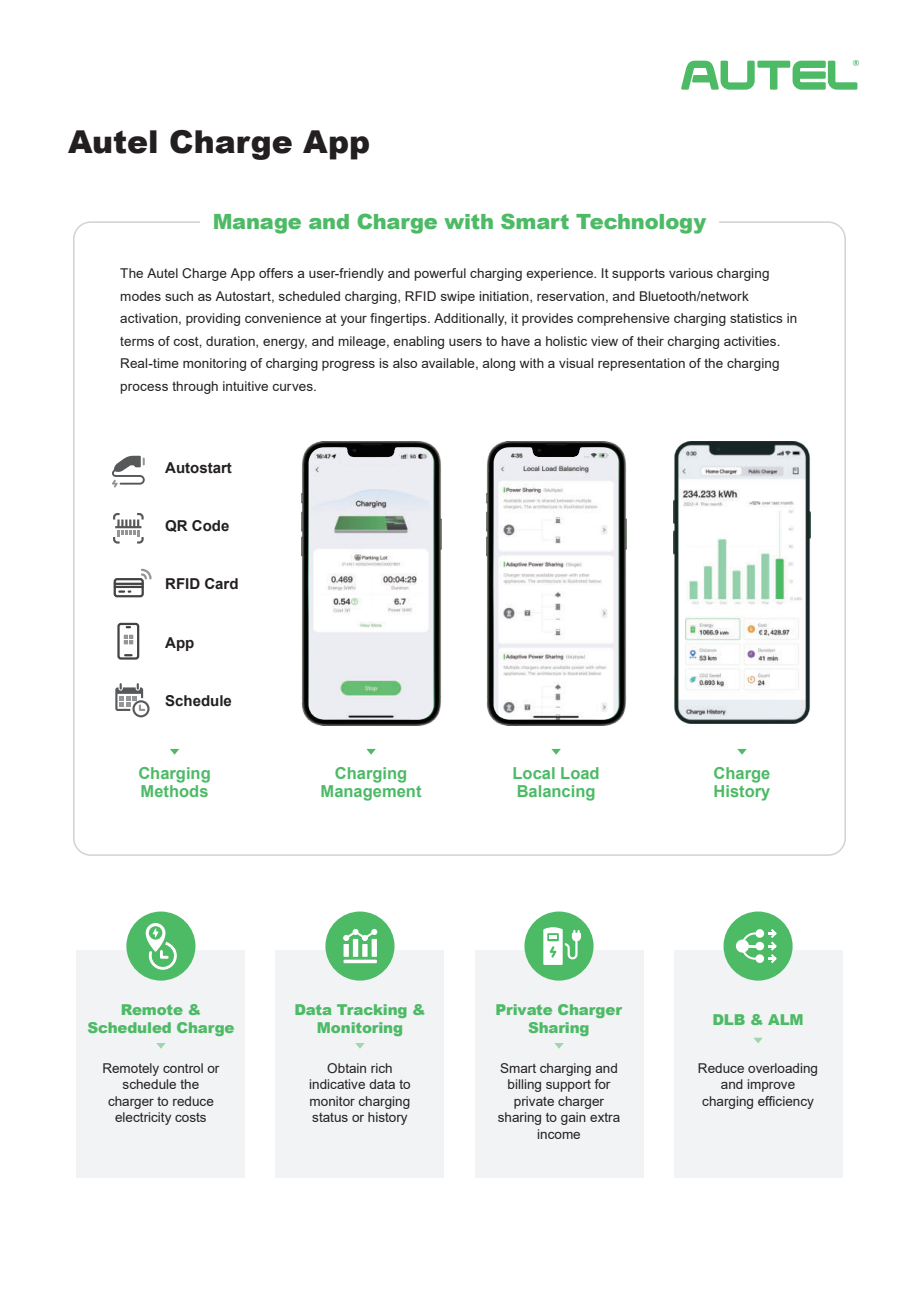
<style>
.page{position:relative;width:919px;height:1289px;background:#fff}
.page>*{position:absolute;margin:0;border:0;box-sizing:border-box;transform-origin:0 0}
.t1{font:900 31.5px "Arial";color:#231f20}
.t2{font:900 21px "Arial";letter-spacing:-.01em;color:#4dba66}
.t3{font:700 16.5px/18px "Arial";color:#4dba66}
.t4{font:900 15px/18px "Arial";letter-spacing:-.01em;color:#4dba66;text-align:center}
.t5{font:700 15px "Arial";color:#231f20}
.t6{font:13.5px/16.5px "Arial";letter-spacing:.005em;color:#231f20;text-align:center}
</style>
<div class="page">
<img style="left:673px;top:441px;width:137px;height:283px">
<img style="left:301px;top:441px;width:140px;height:284px">
<img style="left:308px;top:447px;width:125px;height:272px">
<svg style="left:341px;top:450px;width:57px;height:13px"></svg>
<img style="left:486px;top:441px;width:140px;height:284px">
<img style="left:493px;top:447px;width:125px;height:272px">
<svg style="left:526px;top:450px;width:57px;height:13px"></svg>
<svg style="left:112px;top:456px;width:33px;height:31px"></svg>
<svg style="left:113px;top:513px;width:31px;height:30px"></svg>
<div style="left:114px;top:578px;width:30px;height:19px;border:2px solid #434345;border-radius:2px"></div>
<hr style="left:115px;top:582px;width:28px;height:3px;background:#434345">
<hr style="left:115px;top:586px;width:28px;height:2px;background:#434345">
<svg style="left:119px;top:590px;width:11px;height:2px"></svg>
<svg style="left:140px;top:568px;width:12px;height:12px"></svg>
<div style="left:117px;top:623px;width:22px;height:36px;border:2px solid #434345;border-radius:2px"></div>
<svg style="left:125px;top:654px;width:6px;height:2px"></svg>
<svg style="left:124px;top:634px;width:9px;height:10px"></svg>
<svg style="left:115px;top:683px;width:34px;height:34px"></svg>
<svg style="left:170px;top:749px;width:9px;height:5px"></svg>
<svg style="left:366px;top:749px;width:10px;height:5px"></svg>
<svg style="left:551px;top:749px;width:9px;height:5px"></svg>
<svg style="left:737px;top:749px;width:9px;height:5px"></svg>
<svg style="left:681px;top:60px;width:177px;height:30px"></svg>
<div style="left:77px;top:950px;width:168px;height:227px;background:#f2f3f4"></div>
<div style="left:126px;top:911px;width:69px;height:69px;background:#4dba66;border-radius:50%"></div>
<svg style="left:146px;top:923px;width:31px;height:47px"></svg>
<div style="left:276px;top:950px;width:168px;height:227px;background:#f2f3f4"></div>
<div style="left:475px;top:950px;width:168px;height:227px;background:#f2f3f4"></div>
<div style="left:674px;top:950px;width:168px;height:227px;background:#f2f3f4"></div>
<div style="left:524px;top:911px;width:69px;height:69px;background:#4dba66;border-radius:50%"></div>
<svg style="left:543px;top:927px;width:38px;height:37px"></svg>
<svg style="left:753px;top:1037px;width:9px;height:6px"></svg>
<svg style="left:554px;top:1043px;width:9px;height:5px"></svg>
<svg style="left:355px;top:1043px;width:9px;height:5px"></svg>
<svg style="left:156px;top:1043px;width:10px;height:5px"></svg>
<div style="left:325px;top:911px;width:69px;height:69px;background:#4dba66;border-radius:50%"></div>
<div style="left:343px;top:943px;width:6px;height:13px;background:#fff"></div>
<div style="left:353px;top:938px;width:5px;height:18px;background:#fff"></div>
<div style="left:362px;top:943px;width:5px;height:13px;background:#fff"></div>
<div style="left:371px;top:938px;width:6px;height:18px;background:#fff"></div>
<svg style="left:343px;top:928px;width:34px;height:13px"></svg>
<svg style="left:343px;top:959px;width:34px;height:4px"></svg>
<div style="left:723px;top:911px;width:69px;height:69px;background:#4dba66;border-radius:50%"></div>
<svg style="left:735px;top:939px;width:13px;height:13px"></svg>
<div style="left:755px;top:929px;width:9px;height:8px;background:#fff;border-radius:50%"></div>
<div style="left:755px;top:941px;width:9px;height:9px;background:#fff;border-radius:50%"></div>
<div style="left:755px;top:954px;width:9px;height:8px;background:#fff;border-radius:50%"></div>
<svg style="left:741px;top:932px;width:18px;height:27px"></svg>
<svg style="left:768px;top:929px;width:8px;height:34px"></svg>
<h1 class="t1" style="left:68px;top:130px;width:304px">Autel Charge App</h1>
<h2 class="t2" style="left:213px;top:213px;width:495px">Manage and Charge with Smart Technology</h2>
<p class="t6" style="left:120px;top:263px;width:678px;line-height:22.5px;text-align:left">The Autel Charge App offers a user-friendly and powerful charging experience. It supports various charging modes such as Autostart, scheduled charging, RFID swipe initiation, reservation, and Bluetooth/network activation, providing convenience at your fingertips. Additionally, it provides comprehensive charging statistics in terms of cost, duration, energy, and mileage, enabling users to have a holistic view of their charging activities.<br>Real-time monitoring of charging progress is also available, along with a visual representation of the charging process through intuitive curves.</p>
<p class="t5" style="left:165px;top:462px;width:68px">Autostart</p>
<p class="t5" style="left:165px;top:520px;width:66px">QR Code</p>
<p class="t5" style="left:165px;top:578px;width:75px">RFID Card</p>
<p class="t5" style="left:165px;top:636px;width:31px">App</p>
<p class="t5" style="left:165px;top:695px;width:68px">Schedule</p>
<p class="t3" style="left:138px;top:765px;width:74px">Charging<br>Methods</p>
<p class="t3" style="left:320px;top:765px;width:102px;text-align:center">Charging<br>Management</p>
<p class="t3" style="left:512px;top:765px;width:89px">Local Load<br>Balancing</p>
<p class="t3" style="left:713px;top:765px;width:58px">Charge<br>History</p>
<p class="t4" style="left:87px;top:1002px;width:149px">Remote &amp;<br>Scheduled Charge</p>
<p class="t6" style="left:102px;top:1060px;width:119px">Remotely control or schedule the charger to reduce electricity costs</p>
<p class="t4" style="left:294px;top:1002px;width:133px">Data Tracking &amp;<br>Monitoring</p>
<p class="t6" style="left:309px;top:1060px;width:103px">Obtain rich indicative data to monitor charging status or history</p>
<p class="t4" style="left:495px;top:1002px;width:128px">Private Charger<br>Sharing</p>
<p class="t6" style="left:498px;top:1060px;width:124px">Smart charging and billing support for private charger sharing to gain extra income</p>
<p class="t4" style="left:712px;top:1012px;width:93px">DLB &amp; ALM</p>
<p class="t6" style="left:698px;top:1060px;width:122px">Reduce overloading and improve charging efficiency</p>
</div>
